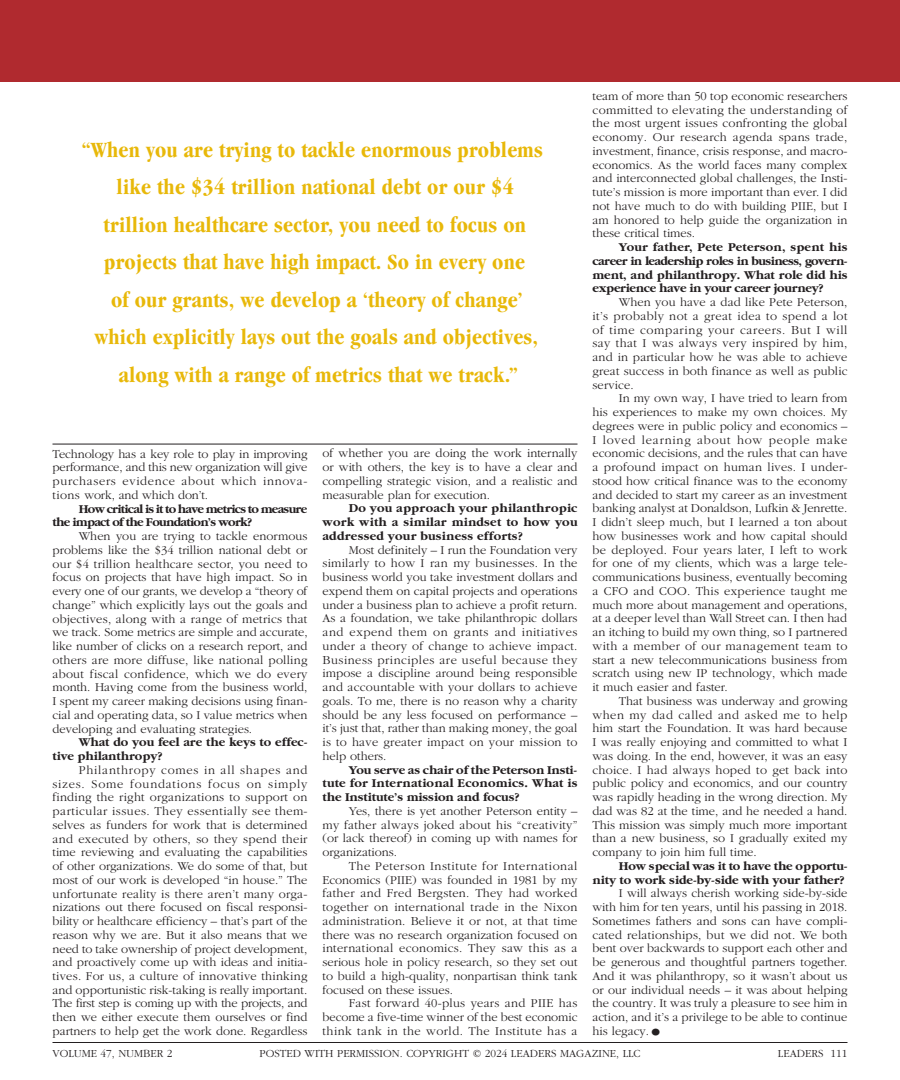
<style>
.page{position:relative;width:900px;height:1080px;background:#fff}
.page>*{position:absolute;margin:0;border:0;box-sizing:border-box;transform-origin:0 0}
.t1{font:700 condensed 22.5px/37.5px "Garamond";letter-spacing:.01em;color:#e8b809;text-align:center}
.t2{font:300 12.5px/13.8px "Garamond";color:#231f20;text-align:justify}
.t3{font:700 12.5px/13.8px "Garamond";color:#231f20;text-align:justify}
.t4{font:700 12.5px/13.8px "Garamond";letter-spacing:-.05em;color:#231f20}
.t5{font:300 11.25px "Garamond";color:#231f20}
.s1{font-size:22.5px}
</style>
<div class="page">
<div style="left:0;top:0;width:900px;height:81px;background:#b02a2f"></div>
<hr style="left:52px;top:444px;width:526px;height:1px;background:#231f20">
<hr style="left:52px;top:1042px;width:796px;height:1px;background:#231f20">
<p class="t1" style="left:82px;top:131px;width:463px">“When you are trying to tackle enormous problems like the $34 trillion national debt or our $4 trillion healthcare sector, you need to focus on projects that have high impact. So in every one<br>of our grants, we develop a ‘theory of change’ which explicitly lays out the goals and objectives, along with a range of metrics that we track.”</p>
<p class="t2" style="left:52px;top:447px;width:257px">Technology has a key role to play in improving performance, and this new organization will give purchasers evidence about which innova&shy;tions work, and which don’t.</p>
<p class="t4" style="left:52px;top:502px;width:256px;text-indent:26px">How critical is it to have metrics to measure the impact of the Foundation’s work?</p>
<p class="t2" style="left:52px;top:529px;width:257px;text-indent:26px">When you are trying to tackle enormous problems like the $34 trillion national debt or our $4 trillion healthcare sector, you need to focus on projects that have high impact. So in every one of our grants, we develop a “theory of change” which explicitly lays out the goals and objectives, along with a range of metrics that we track. Some metrics are simple and accurate, like number of clicks on a research report, and others are more diffuse, like national polling about fiscal confidence, which we do every month. Having come from the business world, I spent my career making decisions using finan&shy;cial and operating data, so I value metrics when developing and evaluating strategies.</p>
<p class="t3" style="left:52px;top:736px;width:257px;text-indent:26px">What do you feel are the keys to effec&shy;tive philanthropy?</p>
<p class="t2" style="left:52px;top:763px;width:257px;text-indent:26px">Philanthropy comes in all shapes and sizes. Some foundations focus on simply finding the right organizations to support on particular issues. They essentially see them&shy;selves as funders for work that is determined and executed by others, so they spend their time reviewing and evaluating the capabilities of other organizations. We do some of that, but most of our work is developed “in house.” The unfortunate reality is there aren’t many orga&shy;nizations out there focused on fiscal responsi&shy;bility or healthcare efficiency – that’s part of the reason why we are. But it also means that we need to take ownership of project development, and proactively come up with ideas and initia&shy;tives. For us, a culture of innovative thinking and opportunistic risk-taking is really important.<br>The first step is coming up with the projects, and then we either execute them ourselves or find partners to help get the work done. Regardless</p>
<p class="t2" style="left:322px;top:447px;width:256px">of whether you are doing the work internally or with others, the key is to have a clear and compelling strategic vision, and a realistic and measurable plan for execution.</p>
<p class="t3" style="left:322px;top:502px;width:257px;text-indent:26px">Do you approach your philanthropic work with a similar mindset to how you addressed your business efforts?</p>
<p class="t2" style="left:322px;top:543px;width:257px;text-indent:26px">Most definitely – I run the Foundation very similarly to how I ran my businesses. In the business world you take investment dollars and expend them on capital projects and operations under a business plan to achieve a profit return.<br>As a foundation, we take philanthropic dollars and expend them on grants and initiatives under a theory of change to achieve impact.<br>Business principles are useful because they impose a discipline around being responsible and accountable with your dollars to achieve goals. To me, there is no reason why a charity should be any less focused on performance – it’s just that, rather than making money, the goal is to have greater impact on your mission to help others.</p>
<p class="t3" style="left:322px;top:763px;width:256px;text-indent:26px">You serve as chair of the Peterson Insti&shy;tute for International Economics. What is the Institute’s mission and focus?</p>
<p class="t2" style="left:322px;top:804px;width:257px;text-indent:26px">Yes, there is yet another Peterson entity – my father always joked about his “creativity” (or lack thereof) in coming up with names for organizations.</p>
<p class="t2" style="left:322px;top:859px;width:257px;text-indent:26px">The Peterson Institute for International Economics (PIIE) was founded in 1981 by my father and Fred Bergsten. They had worked together on international trade in the Nixon administration. Believe it or not, at that time there was no research organization focused on international economics. They saw this as a serious hole in policy research, so they set out to build a high-quality, nonpartisan think tank focused on these issues.</p>
<p class="t2" style="left:322px;top:997px;width:257px;text-indent:26px">Fast forward 40-plus years and PIIE has become a five-time winner of the best economic think tank in the world. The Institute has a</p>
<p class="t2" style="left:592px;top:89px;width:257px">team of more than 50 top economic researchers committed to elevating the understanding of the most urgent issues confronting the global economy. Our research agenda spans trade, investment, finance, crisis response, and macro&shy;economics. As the world faces many complex and interconnected global challenges, the Insti&shy;tute’s mission is more important than ever. I did not have much to do with building PIIE, but I am honored to help guide the organization in these critical times.</p>
<p class="t3" style="left:592px;top:241px;width:257px;text-indent:26px">Your father, Pete Peterson, spent his career in leadership roles in business, govern&shy;ment, and philanthropy. What role did his experience have in your career journey?</p>
<p class="t2" style="left:592px;top:296px;width:257px;text-indent:26px">When you have a dad like Pete Peterson, it’s probably not a great idea to spend a lot of time comparing your careers. But I will say that I was always very inspired by him, and in particular how he was able to achieve great success in both finance as well as public service.</p>
<p class="t2" style="left:592px;top:392px;width:257px;text-indent:26px">In my own way, I have tried to learn from his experiences to make my own choices. My degrees were in public policy and economics – I loved learning about how people make economic decisions, and the rules that can have a profound impact on human lives. I under&shy;stood how critical finance was to the economy and decided to start my career as an investment banking analyst at Donaldson, Lufkin &amp; Jenrette.<br>I didn’t sleep much, but I learned a ton about how businesses work and how capital should be deployed. Four years later, I left to work for one of my clients, which was a large tele&shy;communications business, eventually becoming a CFO and COO. This experience taught me much more about management and operations, at a deeper level than Wall Street can. I then had an itching to build my own thing, so I partnered with a member of our management team to start a new telecommunications business from scratch using new IP technology, which made it much easier and faster.</p>
<p class="t2" style="left:592px;top:694px;width:257px;text-indent:26px">That business was underway and growing when my dad called and asked me to help him start the Foundation. It was hard because I was really enjoying and committed to what I was doing. In the end, however, it was an easy choice. I had always hoped to get back into public policy and economics, and our country was rapidly heading in the wrong direction. My dad was 82 at the time, and he needed a hand.<br>This mission was simply much more important than a new business, so I gradually exited my company to join him full time.</p>
<p class="t3" style="left:592px;top:859px;width:257px;text-align:right">How special was it to have the opportu&shy;nity to work side-by-side with your father?</p>
<p class="t2" style="left:592px;top:887px;width:257px;text-indent:26px">I will always cherish working side-by-side with him for ten years, until his passing in 2018.<br>Sometimes fathers and sons can have compli&shy;cated relationships, but we did not. We both bent over backwards to support each other and be generous and thoughtful partners together.<br>And it was philanthropy, so it wasn’t about us or our individual needs – it was about helping the country. It was truly a pleasure to see him in action, and it’s a privilege to be able to continue his legacy.<span class="s1">•</span></p>
<p class="t5" style="left:52px;top:1048px;width:121px">VOLUME 47, NUMBER 2</p>
<p class="t5" style="left:259px;top:1048px;width:383px">POSTED WITH PERMISSION. COPYRIGHT © 2024 LEADERS MAGAZINE, LLC</p>
<p class="t5" style="left:778px;top:1048px;width:71px">LEADERS 111</p>
</div>
